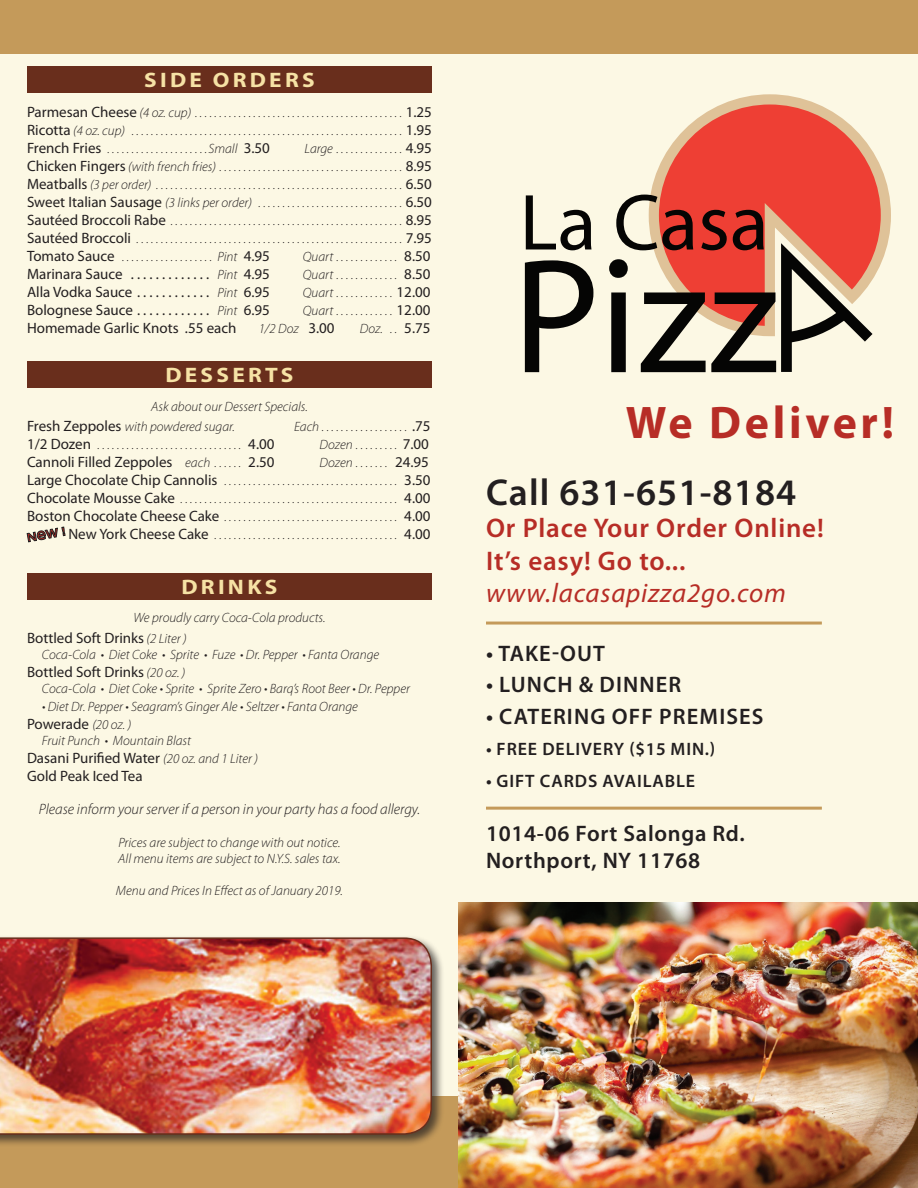
<style>
.page{position:relative;width:918px;height:1188px;background:#fcf8e4}
.page>*{position:absolute;margin:0;border:0;box-sizing:border-box;transform-origin:0 0}
.t1{font:700 45.9px "Myriad Pro";letter-spacing:.08em;color:#b72d26}
.t2{font:600 37.5px "Myriad Pro";letter-spacing:.03em;color:#231f20}
.t3{font:600 27px "Myriad Pro";letter-spacing:.03em;color:#b72d26}
.t4{font:italic 27px "Myriad Pro";letter-spacing:.03em;color:#b72d26}
.t5{font:600 22.5px "Myriad Pro";letter-spacing:.05em;color:#231f20}
.t6{font:600 22.5px "Myriad Pro";letter-spacing:.03em;color:#231f20}
.category{font:700 21px "Myriad Pro";letter-spacing:.14em;color:#f6e2a5;scale:1.11 1}
.t7{font:600 18px "Myriad Pro";letter-spacing:.05em;color:#231f20}
.Menu_Item{font:15px "Myriad Pro";color:#231f20}
.Menu_Item-2{font:italic 300 15px "Myriad Pro";color:#231f20}
.Menu_Item-3{font:italic 300 13.5px "Myriad Pro";color:#231f20}
.item_description{font:italic 300 13.5px "Myriad Pro";color:#231f20}
.category_description{font:italic 300 13.5px "Myriad Pro";color:#231f20}
.s1{font-weight:400;font-style:normal;font-size:15px}
.s2{font-weight:300;font-style:italic;font-size:13.5px}
</style>
<div class="page">
<div style="left:0;top:0;width:918px;height:54px;background:#c49a5a"></div>
<div style="left:0;top:1097px;width:918px;height:91px;background:#c49a5a"></div>
<svg style="left:27px;top:527px;width:38px;height:15px"></svg>
<div style="left:27px;top:361px;width:405px;height:27px;background:#692e1c"></div>
<div style="left:27px;top:573px;width:405px;height:27px;background:#692e1c"></div>
<div style="left:0;top:934px;width:444px;height:213px;background:#231f20;opacity:.7"></div>
<img style="left:0;top:937px;width:432px;height:198px">
<div style="left:27px;top:66px;width:405px;height:27px;background:#692e1c"></div>
<svg style="left:649px;top:94px;width:242px;height:185px;fill:#ee3f34"></svg>
<svg style="left:526px;top:195px;width:65px;height:55px"></svg>
<svg style="left:525px;top:260px;width:68px;height:112px"></svg>
<svg style="left:609px;top:195px;width:264px;height:177px"></svg>
<img style="left:459px;top:903px;width:459px;height:285px">
<hr style="left:486px;top:622px;width:336px;height:3px;background:#c49a5a">
<hr style="left:486px;top:807px;width:336px;height:3px;background:#c49a5a">
<p class="category" style="left:144px;top:67px;width:155px">SIDE ORDERS</p>
<p class="Menu_Item-3" style="left:27px;top:104px;width:407px"><span class="s1">Parmesan Cheese</span> (4 oz. cup) . . . . . . . . . . . . . . . . . . . . . . . . . . . . . . . . . . . . . . . . . . <span class="s1">1.25</span></p>
<p class="Menu_Item-3" style="left:27px;top:122px;width:407px"><span class="s1">Ricotta</span> (4 oz. cup) . . . . . . . . . . . . . . . . . . . . . . . . . . . . . . . . . . . . . . . . . . . . . . . . . . . . . . . <span class="s1">1.95</span></p>
<p class="Menu_Item-3" style="left:27px;top:140px;width:245px"><span class="s1">French Fries</span> . . . . . . . . . . . . . . . . . . . . Small <span class="s1">3.50</span></p>
<p class="Menu_Item-3" style="left:304px;top:140px;width:129px">Large . . . . . . . . . . . . . <span class="s1">4.95</span></p>
<p class="Menu_Item-3" style="left:27px;top:158px;width:407px"><span class="s1">Chicken Fingers</span> (with french fries) . . . . . . . . . . . . . . . . . . . . . . . . . . . . . . . . . . . . . <span class="s1">8.95</span></p>
<p class="Menu_Item-3" style="left:27px;top:176px;width:407px"><span class="s1">Meatballs</span> (3 per order) . . . . . . . . . . . . . . . . . . . . . . . . . . . . . . . . . . . . . . . . . . . . . . . . . . <span class="s1">6.50</span></p>
<p class="Menu_Item-3" style="left:27px;top:194px;width:407px"><span class="s1">Sweet Italian Sausage</span> (3 links per order) . . . . . . . . . . . . . . . . . . . . . . . . . . . . . <span class="s1">6.50</span></p>
<p class="Menu_Item-3" style="left:27px;top:212px;width:407px"><span class="s1">Sautéed Broccoli Rabe</span> . . . . . . . . . . . . . . . . . . . . . . . . . . . . . . . . . . . . . . . . . . . . . . . <span class="s1">8.95</span></p>
<p class="Menu_Item-3" style="left:27px;top:230px;width:407px"><span class="s1">Sautéed Broccoli</span> ....................................................... <span class="s1">7.95</span></p>
<p class="Menu_Item-3" style="left:27px;top:248px;width:245px"><span class="s1">Tomato Sauce</span> . . . . . . . . . . . . . . . . . . Pint <span class="s1">4.95</span></p>
<p class="Menu_Item-3" style="left:303px;top:248px;width:129px">Quart . . . . . . . . . . . . . <span class="s1">8.50</span></p>
<p class="Menu_Item" style="left:27px;top:265px;width:103px">Marinara Sauce ..............</p>
<p class="Menu_Item-3" style="left:218px;top:266px;width:54px">Pint <span class="s1">4.95</span></p>
<p class="Menu_Item-3" style="left:303px;top:266px;width:129px">Quart . . . . . . . . . . . . . <span class="s1">8.50</span></p>
<p class="Menu_Item" style="left:27px;top:283px;width:114px">Alla Vodka Sauce ............</p>
<p class="Menu_Item-3" style="left:218px;top:284px;width:54px">Pint <span class="s1">6.95</span></p>
<p class="Menu_Item-3" style="left:303px;top:284px;width:129px">Quart . . . . . . . . . . . <span class="s1">12.00</span></p>
<p class="Menu_Item" style="left:27px;top:301px;width:114px">Bolognese Sauce ............</p>
<p class="Menu_Item-3" style="left:218px;top:302px;width:54px">Pint <span class="s1">6.95</span></p>
<p class="Menu_Item-3" style="left:303px;top:302px;width:129px">Quart . . . . . . . . . . . <span class="s1">12.00</span></p>
<p class="Menu_Item" style="left:27px;top:319px;width:211px">Homemade Garlic Knots .55 each</p>
<p class="Menu_Item-3" style="left:259px;top:320px;width:77px">1/2 Doz <span class="s1">3.00</span></p>
<p class="Menu_Item-3" style="left:360px;top:320px;width:72px">Doz. . . <span class="s1">5.75</span></p>
<p class="category" style="left:165px;top:361px;width:117px">DESSERTS</p>
<p class="category_description" style="left:151px;top:398px;width:157px">Ask about our Dessert Specials.</p>
<p class="Menu_Item-3" style="left:27px;top:418px;width:208px"><span class="s1">Fresh Zeppoles</span> with powdered sugar.</p>
<p class="Menu_Item-3" style="left:294px;top:418px;width:138px">Each . . . . . . . . . . . . . . . . . <span class="s1">.75</span></p>
<p class="Menu_Item-3" style="left:27px;top:436px;width:249px"><span class="s1">1/2 Dozen</span> . . . . . . . . . . . . . . . . . . . . . . . . . . . . . . <span class="s1">4.00</span></p>
<p class="Menu_Item-3" style="left:320px;top:436px;width:111px">Dozen . . . . . . . . <span class="s1">7.00</span></p>
<p class="Menu_Item" style="left:27px;top:453px;width:249px">Cannoli Filled Zeppoles <span class="s2">each . . . . . .</span> 2.50</p>
<p class="Menu_Item-3" style="left:320px;top:454px;width:111px">Dozen . . . . . . . <span class="s1">24.95</span></p>
<p class="Menu_Item-3" style="left:27px;top:472px;width:405px"><span class="s1">Large Chocolate Chip Cannolis</span> . . . . . . . . . . . . . . . . . . . . . . . . . . . . . . . . . . . . <span class="s1">3.50</span></p>
<p class="Menu_Item-3" style="left:27px;top:490px;width:405px"><span class="s1">Chocolate Mousse Cake</span> ............................................. <span class="s1">4.00</span></p>
<p class="Menu_Item-3" style="left:27px;top:508px;width:405px"><span class="s1">Boston Chocolate Cheese Cake</span> . . . . . . . . . . . . . . . . . . . . . . . . . . . . . . . . . . . . <span class="s1">4.00</span></p>
<p class="Menu_Item-3" style="left:68px;top:526px;width:364px"><span class="s1">New York Cheese Cake</span> . . . . . . . . . . . . . . . . . . . . . . . . . . . . . . . . . . . . . . <span class="s1">4.00</span></p>
<p class="category" style="left:182px;top:573px;width:88px">DRINKS</p>
<p class="category_description" style="left:133px;top:610px;width:192px">We proudly carry Coca-Cola products.</p>
<p class="Menu_Item" style="left:27px;top:628px;width:161px">Bottled Soft Drinks <span class="s2">(2 Liter )</span></p>
<p class="item_description" style="left:42px;top:646px;width:339px">Coca-Cola • Diet Coke • Sprite • Fuze • Dr. Pepper • Fanta Orange</p>
<p class="Menu_Item" style="left:27px;top:662px;width:160px">Bottled Soft Drinks <span class="s2">(20 oz. )</span></p>
<p class="item_description" style="left:42px;top:680px;width:369px">Coca-Cola • Diet Coke • Sprite • Sprite Zero • Barq’s Root Beer • Dr. Pepper</p>
<p class="item_description" style="left:42px;top:698px;width:318px">• Diet Dr. Pepper • Seagram’s Ginger Ale • Seltzer • Fanta Orange</p>
<p class="Menu_Item" style="left:27px;top:715px;width:106px">Powerade <span class="s2">(20 oz. )</span></p>
<p class="item_description" style="left:42px;top:733px;width:151px">Fruit Punch • Mountain Blast</p>
<p class="Menu_Item" style="left:27px;top:749px;width:233px">Dasani Purified Water <span class="s2">(20 oz. and 1 Liter )</span></p>
<p class="Menu_Item" style="left:27px;top:767px;width:117px">Gold Peak Iced Tea</p>
<p class="Menu_Item-2" style="left:39px;top:800px;width:381px">Please inform your server if a person in your party has a food allergy.</p>
<p class="Menu_Item-3" style="left:118px;top:834px;width:222px">Prices are subject to change with out notice.</p>
<p class="Menu_Item-3" style="left:118px;top:850px;width:223px">All menu items are subject to N.Y.S. sales tax.</p>
<p class="Menu_Item-3" style="left:116px;top:883px;width:229px">Menu and Prices In Effect as of January 2019.</p>
<p class="t1" style="left:626px;top:393px;width:270px">We Deliver!</p>
<p class="t2" style="left:486px;top:468px;width:312px">Call 631-651-8184</p>
<p class="t3" style="left:486px;top:511px;width:339px">Or Place Your Order Online!</p>
<p class="t3" style="left:486px;top:543px;width:201px">It’s easy! Go to...</p>
<p class="t4" style="left:486px;top:576px;width:301px">www.lacasapizza2go.com</p>
<p class="t5" style="left:486px;top:639px;width:121px">• TAKE-OUT</p>
<p class="t5" style="left:486px;top:670px;width:197px">• LUNCH &amp; DINNER</p>
<p class="t5" style="left:486px;top:702px;width:279px">• CATERING OFF PREMISES</p>
<p class="t7" style="left:486px;top:738px;width:231px">• FREE DELIVERY ($15 MIN.)</p>
<p class="t7" style="left:486px;top:769px;width:211px">• GIFT CARDS AVAILABLE</p>
<p class="t6" style="left:486px;top:819px;width:260px">1014-06 Fort Salonga Rd.</p>
<p class="t6" style="left:486px;top:846px;width:216px">Northport, NY 11768</p>
</div>
